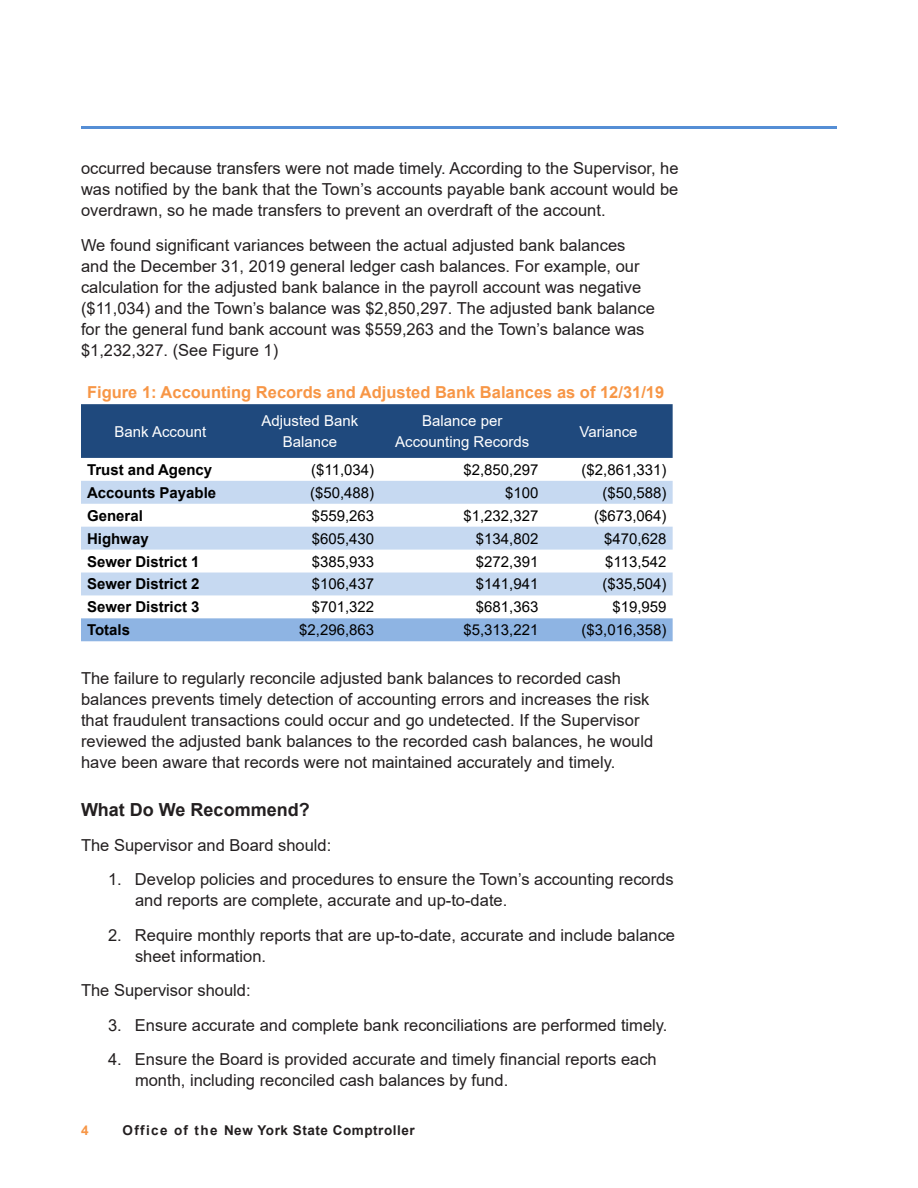
<style>
.page{position:relative;width:918px;height:1188px;background:#fff}
.page>*{position:absolute;margin:0;border:0;box-sizing:border-box;transform-origin:0 0}
.Small_Subhead{font:700 18px "Arial";color:#231f20}
.Body_Text{font:16.5px/21px "Arial";color:#231f20}
.Recommendation_Numbe{font:16.5px/21px "Arial";color:#231f20}
._7_Figures{font:700 16.5px "Arial";color:#f79646}
._7_Figures-2{font:15px "Arial";color:#000}
._7_Figures-3{font:700 15px "Arial";color:#000}
._7_Figures-4{font:15px/21px "Arial";color:#fff;text-align:center}
.t1{font:700 13.5px "Arial";letter-spacing:.04em;color:#231f20}
.t2{font:700 13.5px "Arial";color:#f79646}
</style>
<div class="page">
<hr style="left:81px;top:126px;width:756px;height:3px;background:#558ed5">
<div style="left:81px;top:404px;width:592px;height:54px;background:#1f497d"></div>
<svg style="left:81px;top:481px;width:592px;height:114px;fill:#c6d9f1"></svg>
<div style="left:81px;top:618px;width:592px;height:23px;background:#8eb4e3"></div>
<p class="Body_Text" style="left:81px;top:158px;width:599px;text-align:justify">occurred because transfers were not made timely. According to the Supervisor, he was notified by the bank that the Town’s accounts payable bank account would be overdrawn, so he made transfers to prevent an overdraft of the account.</p>
<p class="Body_Text" style="left:81px;top:234px;width:575px">We found significant variances between the actual adjusted bank balances and the December 31, 2019 general ledger cash balances. For example, our calculation for the adjusted bank balance in the payroll account was negative ($11,034) and the Town’s balance was $2,850,297. The adjusted bank balance for the general fund bank account was $559,263 and the Town’s balance was $1,232,327. (See Figure 1)</p>
<p class="_7_Figures" style="left:87px;top:381px;width:579px">Figure 1: Accounting Records and Adjusted Bank Balances as of 12/31/19</p>
<p class="_7_Figures-4" style="left:115px;top:421px;width:93px">Bank Account</p>
<p class="_7_Figures-4" style="left:262px;top:410px;width:98px">Adjusted Bank<br>Balance</p>
<p class="_7_Figures-4" style="left:395px;top:410px;width:136px">Balance per<br>Accounting Records</p>
<p class="_7_Figures-4" style="left:579px;top:421px;width:60px">Variance</p>
<p class="_7_Figures-3" style="left:87px;top:459px;width:127px">Trust and Agency</p>
<p class="_7_Figures-2" style="left:311px;top:459px;width:65px">($11,034)</p>
<p class="_7_Figures-2" style="left:463px;top:459px;width:77px">$2,850,297</p>
<p class="_7_Figures-2" style="left:582px;top:459px;width:87px">($2,861,331)</p>
<p class="_7_Figures-3" style="left:87px;top:482px;width:131px">Accounts Payable</p>
<p class="_7_Figures-2" style="left:310px;top:482px;width:66px">($50,488)</p>
<p class="_7_Figures-2" style="left:505px;top:482px;width:35px">$100</p>
<p class="_7_Figures-2" style="left:602px;top:482px;width:66px">($50,588)</p>
<p class="_7_Figures-3" style="left:87px;top:505px;width:57px">General</p>
<p class="_7_Figures-2" style="left:312px;top:505px;width:64px">$559,263</p>
<p class="_7_Figures-2" style="left:463px;top:505px;width:77px">$1,232,327</p>
<p class="_7_Figures-2" style="left:594px;top:505px;width:74px">($673,064)</p>
<p class="_7_Figures-3" style="left:87px;top:528px;width:63px">Highway</p>
<p class="_7_Figures-2" style="left:312px;top:528px;width:64px">$605,430</p>
<p class="_7_Figures-2" style="left:476px;top:528px;width:64px">$134,802</p>
<p class="_7_Figures-2" style="left:604px;top:528px;width:64px">$470,628</p>
<p class="_7_Figures-3" style="left:87px;top:551px;width:114px">Sewer District 1</p>
<p class="_7_Figures-2" style="left:312px;top:551px;width:64px">$385,933</p>
<p class="_7_Figures-2" style="left:476px;top:551px;width:64px">$272,391</p>
<p class="_7_Figures-2" style="left:605px;top:551px;width:63px">$113,542</p>
<p class="_7_Figures-3" style="left:87px;top:574px;width:114px">Sewer District 2</p>
<p class="_7_Figures-2" style="left:312px;top:574px;width:64px">$106,437</p>
<p class="_7_Figures-2" style="left:476px;top:574px;width:64px">$141,941</p>
<p class="_7_Figures-2" style="left:602px;top:574px;width:66px">($35,504)</p>
<p class="_7_Figures-3" style="left:87px;top:597px;width:114px">Sewer District 3</p>
<p class="_7_Figures-2" style="left:312px;top:597px;width:64px">$701,322</p>
<p class="_7_Figures-2" style="left:476px;top:597px;width:64px">$681,363</p>
<p class="_7_Figures-2" style="left:612px;top:597px;width:56px">$19,959</p>
<p class="_7_Figures-3" style="left:87px;top:619px;width:45px">Totals</p>
<p class="_7_Figures-2" style="left:299px;top:620px;width:77px">$2,296,863</p>
<p class="_7_Figures-2" style="left:463px;top:620px;width:77px">$5,313,221</p>
<p class="_7_Figures-2" style="left:582px;top:620px;width:87px">($3,016,358)</p>
<p class="Body_Text" style="left:81px;top:668px;width:574px">The failure to regularly reconcile adjusted bank balances to recorded cash balances prevents timely detection of accounting errors and increases the risk that fraudulent transactions could occur and go undetected. If the Supervisor reviewed the adjusted bank balances to the recorded cash balances, he would have been aware that records were not maintained accurately and timely.</p>
<p class="Small_Subhead" style="left:81px;top:797px;width:230px">What Do We Recommend?</p>
<p class="Body_Text" style="left:81px;top:834px;width:252px">The Supervisor and Board should:</p>
<p class="Recommendation_Numbe" style="left:135px;top:869px;width:540px;text-indent:-27px">1. Develop policies and procedures to ensure the Town’s accounting records and reports are complete, accurate and up-to-date.</p>
<p class="Recommendation_Numbe" style="left:135px;top:924px;width:542px;text-indent:-27px">2. Require monthly reports that are up-to-date, accurate and include balance sheet information.</p>
<p class="Body_Text" style="left:81px;top:980px;width:171px">The Supervisor should:</p>
<p class="Recommendation_Numbe" style="left:108px;top:1014px;width:561px">3. Ensure accurate and complete bank reconciliations are performed timely.</p>
<p class="Recommendation_Numbe" style="left:135px;top:1049px;width:523px;text-indent:-27px">4. Ensure the Board is provided accurate and timely financial reports each month, including reconciled cash balances by fund.</p>
<p class="t2" style="left:81px;top:1121px;width:9px">4</p>
<p class="t1" style="left:123px;top:1121px;width:294px">Office of the New York State Comptroller</p>
</div>
